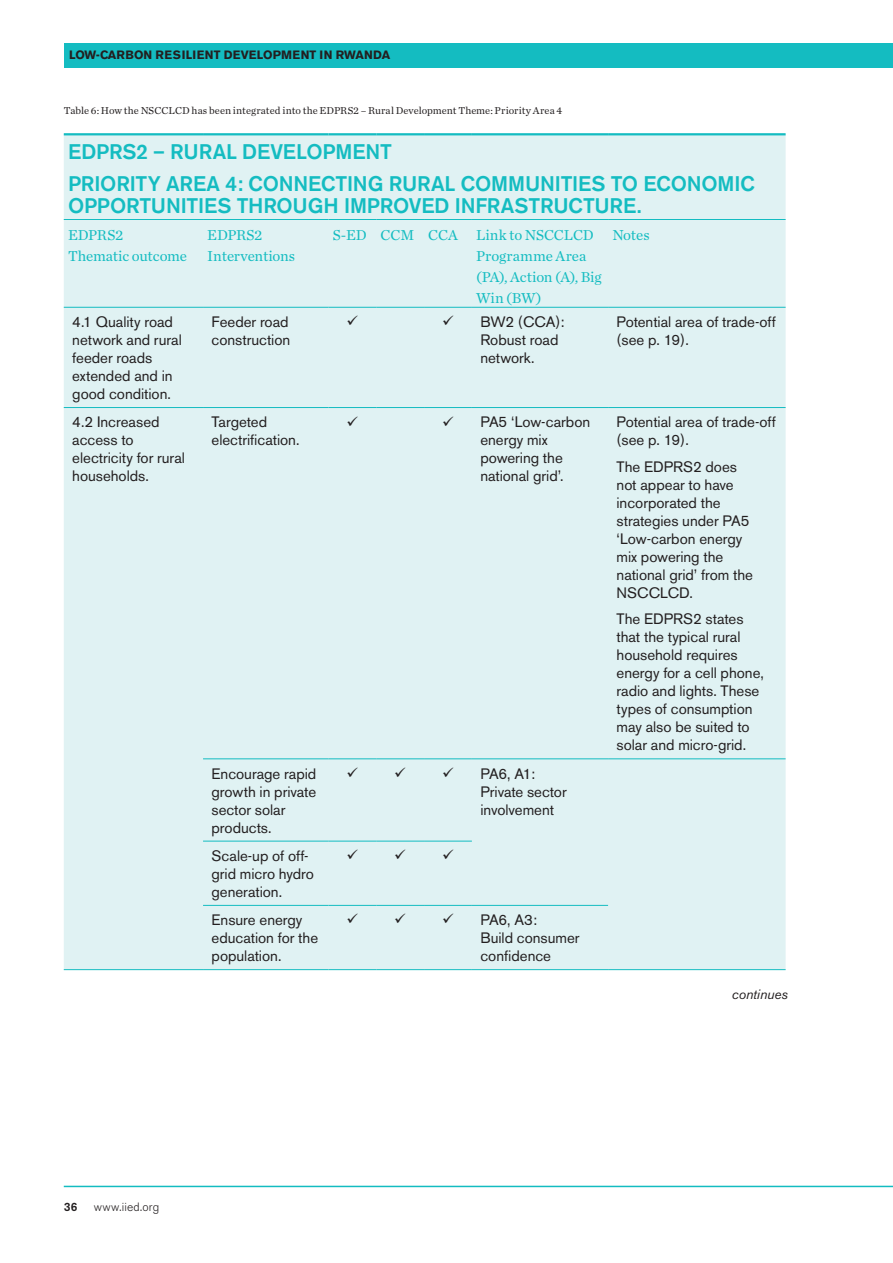
<style>
.page{position:relative;width:893px;height:1263px;background:#fff}
.page>*{position:absolute;margin:0;border:0;box-sizing:border-box;transform-origin:0 0}
.t1{font:500 21px/31.5px "Akzidenz Grotesk BE";letter-spacing:-.005em;color:#14bcc1}
.t2{font:15px/18px "Akzidenz Grotesk BE";color:#231f20}
.t3{font:15px/21px "Chronicle Text G1";letter-spacing:-.005em;color:#14bcc1}
.t4{font:italic 13.5px "Akzidenz Grotesk BE";color:#231f20}
.t5{font:700 12px "Akzidenz Grotesk BE";letter-spacing:.01em;color:#231f20}
.t6{font:300 12px "Akzidenz Grotesk BE";letter-spacing:.015em;color:#231f20}
.t7{font:500 12px "Akzidenz Grotesk BE";color:#231f20}
.t8{font:10.5px "Chronicle Text G1";letter-spacing:.005em;color:#231f20}
</style>
<div class="page">
<div style="left:65px;top:43px;width:828px;height:24px;background:#14bcc1"></div>
<hr style="left:64px;top:1186px;width:829px;height:1px;background:#14bcc1">
<div style="left:64px;top:135px;width:722px;height:834px;background:#e0f2f3"></div>
<hr style="left:64px;top:407px;width:139px;height:1px;background:#14bcc1">
<hr style="left:203px;top:407px;width:125px;height:1px;background:#14bcc1">
<hr style="left:328px;top:407px;width:48px;height:1px;background:#14bcc1">
<hr style="left:376px;top:407px;width:48px;height:1px;background:#14bcc1">
<hr style="left:424px;top:407px;width:48px;height:1px;background:#14bcc1">
<hr style="left:472px;top:407px;width:136px;height:1px;background:#14bcc1">
<hr style="left:608px;top:407px;width:178px;height:1px;background:#14bcc1">
<hr style="left:203px;top:758px;width:125px;height:1px;background:#14bcc1">
<hr style="left:328px;top:758px;width:48px;height:1px;background:#14bcc1">
<hr style="left:376px;top:758px;width:48px;height:1px;background:#14bcc1">
<hr style="left:424px;top:758px;width:48px;height:1px;background:#14bcc1">
<hr style="left:472px;top:758px;width:136px;height:1px;background:#14bcc1">
<hr style="left:608px;top:758px;width:178px;height:1px;background:#14bcc1">
<hr style="left:203px;top:841px;width:125px;height:1px;background:#14bcc1">
<hr style="left:328px;top:841px;width:48px;height:1px;background:#14bcc1">
<hr style="left:376px;top:841px;width:48px;height:1px;background:#14bcc1">
<hr style="left:424px;top:841px;width:48px;height:1px;background:#14bcc1">
<hr style="left:203px;top:905px;width:125px;height:1px;background:#14bcc1">
<hr style="left:328px;top:905px;width:48px;height:1px;background:#14bcc1">
<hr style="left:376px;top:905px;width:48px;height:1px;background:#14bcc1">
<hr style="left:424px;top:905px;width:48px;height:1px;background:#14bcc1">
<hr style="left:472px;top:905px;width:136px;height:1px;background:#14bcc1">
<hr style="left:64px;top:969px;width:139px;height:1px;background:#14bcc1">
<hr style="left:203px;top:969px;width:125px;height:1px;background:#14bcc1">
<hr style="left:328px;top:969px;width:48px;height:1px;background:#14bcc1">
<hr style="left:376px;top:969px;width:48px;height:1px;background:#14bcc1">
<hr style="left:424px;top:969px;width:48px;height:1px;background:#14bcc1">
<hr style="left:472px;top:969px;width:136px;height:1px;background:#14bcc1">
<hr style="left:608px;top:969px;width:178px;height:1px;background:#14bcc1">
<hr style="left:64px;top:133px;width:139px;height:2px;background:#14bcc1">
<hr style="left:203px;top:133px;width:125px;height:2px;background:#14bcc1">
<hr style="left:328px;top:133px;width:48px;height:2px;background:#14bcc1">
<hr style="left:376px;top:133px;width:48px;height:2px;background:#14bcc1">
<hr style="left:424px;top:133px;width:48px;height:2px;background:#14bcc1">
<hr style="left:472px;top:133px;width:136px;height:2px;background:#14bcc1">
<hr style="left:608px;top:133px;width:178px;height:2px;background:#14bcc1">
<hr style="left:64px;top:219px;width:139px;height:1px;background:#14bcc1">
<hr style="left:203px;top:219px;width:125px;height:1px;background:#14bcc1">
<hr style="left:328px;top:219px;width:48px;height:1px;background:#14bcc1">
<hr style="left:376px;top:219px;width:48px;height:1px;background:#14bcc1">
<hr style="left:424px;top:219px;width:48px;height:1px;background:#14bcc1">
<hr style="left:472px;top:219px;width:136px;height:1px;background:#14bcc1">
<hr style="left:608px;top:219px;width:178px;height:1px;background:#14bcc1">
<hr style="left:64px;top:307px;width:139px;height:1px;background:#14bcc1">
<hr style="left:203px;top:307px;width:125px;height:1px;background:#14bcc1">
<hr style="left:328px;top:307px;width:48px;height:1px;background:#14bcc1">
<hr style="left:376px;top:307px;width:48px;height:1px;background:#14bcc1">
<hr style="left:424px;top:307px;width:48px;height:1px;background:#14bcc1">
<hr style="left:472px;top:307px;width:136px;height:1px;background:#14bcc1">
<hr style="left:608px;top:307px;width:178px;height:1px;background:#14bcc1">
<svg style="left:348px;top:316px;width:10px;height:9px"></svg>
<svg style="left:348px;top:416px;width:10px;height:10px"></svg>
<svg style="left:348px;top:767px;width:57px;height:10px"></svg>
<svg style="left:348px;top:849px;width:57px;height:10px"></svg>
<svg style="left:443px;top:849px;width:10px;height:10px"></svg>
<svg style="left:348px;top:914px;width:58px;height:9px"></svg>
<p class="t5" style="left:69px;top:48px;width:323px">LOW-CARBON RESILIENT DEVELOPMENT IN RWANDA</p>
<p class="t8" style="left:64px;top:103px;width:500px">Table 6: How the NSCCLCD has been integrated into the EDPRS2 – Rural Development Theme: Priority Area 4</p>
<h1 class="t1" style="left:68px;top:136px;width:203px">EDPRS2 – RU RAL DEVELO</h1>
<h1 class="t1" style="left:68px;top:136px;width:688px;text-indent:254px">PMENT<br>PRIORITY AREA 4: CONNECTI NG RURAL COMMUNITI ES TO ECONOMIC</h1>
<h1 class="t1" style="left:68px;top:190px;width:422px">OPPORTUNITI ES THROUGH I MPROVED I NFRAS</h1>
<h1 class="t1" style="left:529px;top:190px;width:114px">TRUCTURE.</h1>
<p class="t3" style="left:68px;top:224px;width:121px">EDPRS2<br>Thematic outcome</p>
<p class="t3" style="left:207px;top:224px;width:89px">EDPRS2<br>Interventions</p>
<p class="t3" style="left:476px;top:224px;width:127px;text-indent:-143px">S-ED CCM CCA Link to NSCCLCD<br>Programme Area (PA), Action (A), Big<br>Win (BW)</p>
<p class="t3" style="left:612px;top:224px;width:39px">Notes</p>
<p class="t2" style="left:72px;top:313px;width:111px">4.1 Quality road network and rural feeder roads extended and in good condition.</p>
<p class="t2" style="left:212px;top:313px;width:80px">Feeder road construction</p>
<p class="t2" style="left:480px;top:313px;width:86px;text-indent:-38px">✓ BW2 (CCA):<br>Robust road network.</p>
<p class="t2" style="left:617px;top:313px;width:161px">Potential area of trade-off (see p. 19).</p>
<p class="t2" style="left:72px;top:413px;width:114px">4.2 Increased access to electricity for rural households.</p>
<p class="t2" style="left:212px;top:413px;width:90px">Targeted electrification.</p>
<p class="t2" style="left:480px;top:413px;width:111px;text-indent:-38px">✓ PA5 ‘Low-carbon energy mix powering the national grid’.</p>
<p class="t2" style="left:617px;top:413px;width:161px">Potential area of trade-off (see p. 19).</p>
<p class="t2" style="left:617px;top:458px;width:138px">The EDPRS2 does not appear to have incorporated the strategies under PA5 ‘Low-carbon energy mix powering the national grid’ from the<br>NSCCLCD.</p>
<p class="t2" style="left:617px;top:610px;width:149px">The EDPRS2 states that the typical rural household requires energy for a cell phone, radio and lights. These types of consumption may also be suited to solar and micro-grid.</p>
<p class="t2" style="left:212px;top:764px;width:106px">Encourage rapid growth in private sector solar products.</p>
<p class="t2" style="left:480px;top:764px;width:88px;text-indent:-38px">✓ PA6, A1:<br>Private sector involvement</p>
<p class="t2" style="left:212px;top:847px;width:104px">Scale-up of off&shy;grid micro hydro generation.</p>
<p class="t2" style="left:212px;top:911px;width:108px">Ensure energy education for the population.</p>
<p class="t2" style="left:480px;top:911px;width:101px;text-indent:-38px">✓ PA6, A3:<br>Build consumer confidence</p>
<p class="t7" style="left:64px;top:1199px;width:15px">36</p>
<p class="t6" style="left:94px;top:1200px;width:67px">www.iied.org</p>
<p class="t4" style="left:732px;top:986px;width:58px">continues</p>
</div>
